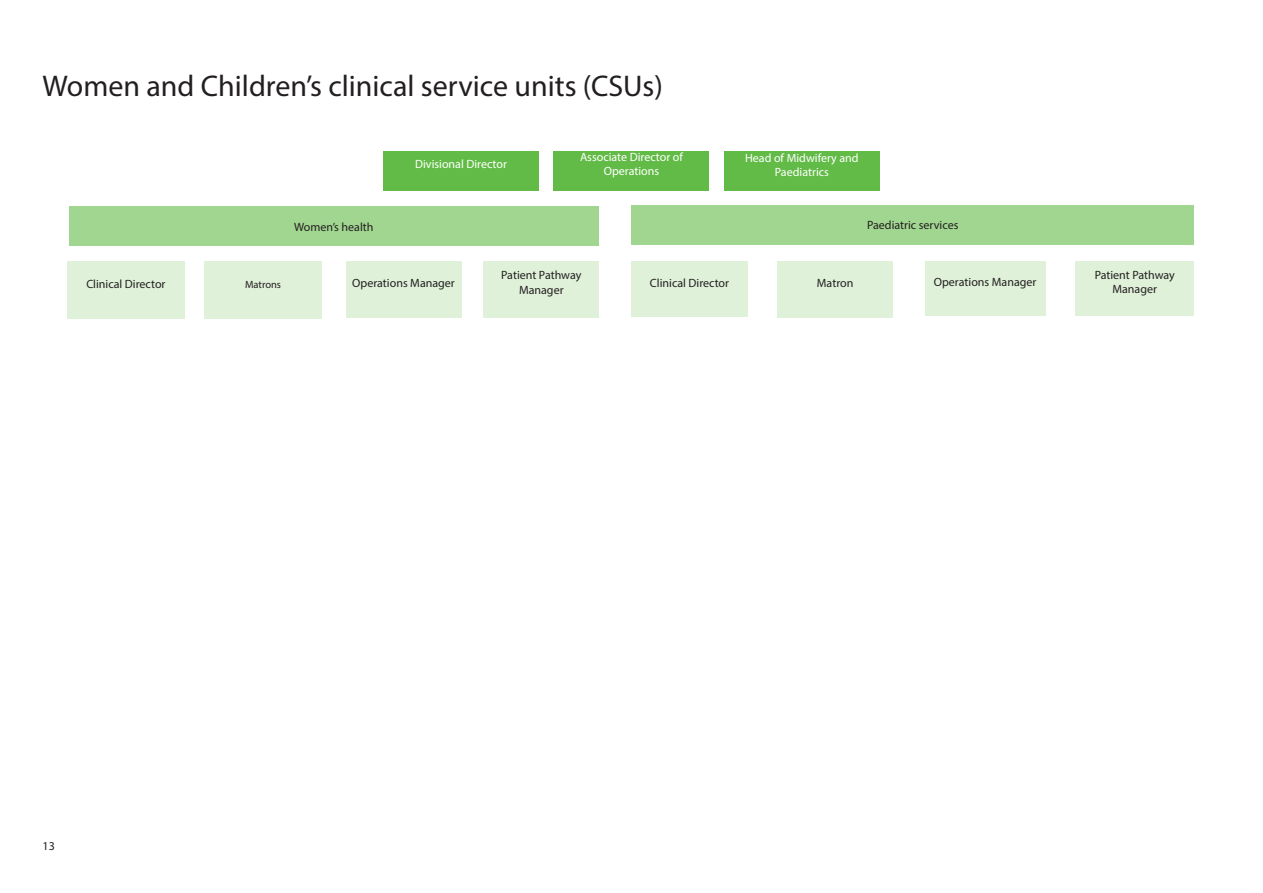
<style>
.page{position:relative;width:1263px;height:893px;background:#fff}
.page>*{position:absolute;margin:0;border:0;box-sizing:border-box;transform-origin:0 0}
.t1{font:30px "Myriad Pro";color:#231f20}
.t2{font:12px/14.4px "Myriad Pro";color:#231f20;text-align:center}
.t3{font:12px/14.4px "Myriad Pro";color:#fff;text-align:center}
.t4{font:10.5px "Myriad Pro";color:#231f20}
</style>
<div class="page">
<div style="left:383px;top:151px;width:156px;height:40px;background:#62bb46"></div>
<div style="left:724px;top:151px;width:156px;height:40px;background:#62bb46"></div>
<div style="left:554px;top:151px;width:155px;height:40px;background:#62bb46"></div>
<div style="left:204px;top:262px;width:118px;height:57px;background:#e0f1da"></div>
<div style="left:69px;top:206px;width:529px;height:40px;background:#a1d690"></div>
<div style="left:925px;top:261px;width:120px;height:55px;background:#e0f1da"></div>
<div style="left:777px;top:261px;width:116px;height:56px;background:#e0f1da"></div>
<div style="left:631px;top:262px;width:117px;height:55px;background:#e0f1da"></div>
<div style="left:346px;top:261px;width:115px;height:56px;background:#e0f1da"></div>
<div style="left:631px;top:205px;width:563px;height:40px;background:#a1d690"></div>
<div style="left:67px;top:262px;width:118px;height:57px;background:#e0f1da"></div>
<div style="left:1075px;top:261px;width:119px;height:55px;background:#e0f1da"></div>
<div style="left:484px;top:261px;width:115px;height:56px;background:#e0f1da"></div>
<h1 class="t1" style="left:43px;top:68px;width:622px">Women and Children’s clinical service units (CSUs)</h1>
<p class="t2" style="left:86px;top:276px;width:81px">Clinical Director</p>
<p class="t3" style="left:580px;top:150px;width:104px">Associate Director of<br>Operations</p>
<p class="t3" style="left:415px;top:157px;width:93px">Divisional Director</p>
<p class="t3" style="left:745px;top:151px;width:115px">Head of Midwifery and<br>Paediatrics</p>
<p class="t2" style="left:294px;top:219px;width:81px">Women’s health</p>
<p class="t2" style="left:867px;top:218px;width:93px">Paediatric services</p>
<p class="t4" style="left:245px;top:278px;width:38px">Matrons</p>
<p class="t2" style="left:501px;top:268px;width:82px">Patient Pathway<br>Manager</p>
<p class="t2" style="left:352px;top:275px;width:104px">Operations Manager</p>
<p class="t2" style="left:650px;top:275px;width:81px">Clinical Director</p>
<p class="t2" style="left:817px;top:275px;width:38px">Matron</p>
<p class="t2" style="left:934px;top:274px;width:104px">Operations Manager</p>
<p class="t2" style="left:1095px;top:267px;width:82px">Patient Pathway<br>Manager</p>
<p class="t2" style="left:43px;top:839px;width:14px">13</p>
</div>
